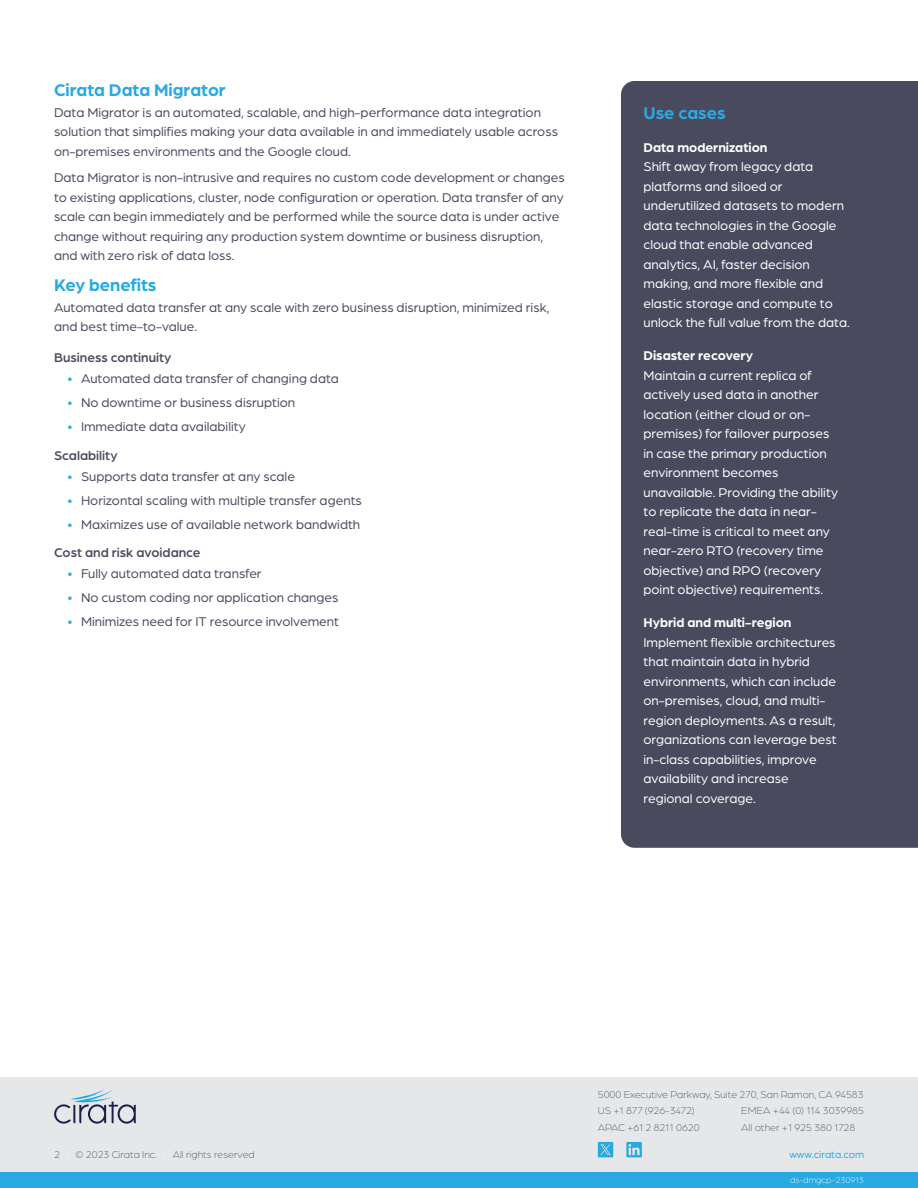
<style>
.page{position:relative;width:918px;height:1188px;background:#fff}
.page>*{position:absolute;margin:0;border:0;box-sizing:border-box;transform-origin:0 0}
.t1{font:700 18px "Arboria";color:#27aae1}
.t2{font:13.5px/19.5px "Arboria";color:#4a4a5f}
.t3{font:13.5px/19.5px "Arboria";color:#fff}
.t4{font:700 13.5px "Arboria";color:#fff}
.t5{font:500 13.5px "Arboria";color:#4a4a5f}
.t6{font:300 10.5px/16.5px "Arboria";color:#4a4a5f}
.t7{font:10.5px "Arboria";color:#27aae1}
.t8{font:300 9px "Arboria";color:#fff}
.s1{color:#27aae1}
.s2{font-weight:500}
.s3{color:#fff}
</style>
<div class="page">
<div style="left:0;top:1077px;width:918px;height:95px;background:#e6e7e8"></div>
<div style="left:0;top:1172px;width:918px;height:16px;background:#27aae1"></div>
<svg style="left:598px;top:1142px;width:15px;height:15px"></svg>
<svg style="left:626px;top:1142px;width:16px;height:15px"></svg>
<svg style="left:54px;top:1089px;width:82px;height:35px"></svg>
<div style="left:621px;top:81px;width:297px;height:767px;background:#4a4a5f"></div>
<h1 class="t1" style="left:54px;top:77px;width:173px">Cirata Data Migrator</h1>
<p class="t2" style="left:54px;top:102px;width:506px">Data Migrator is an automated, scalable, and high-performance data integration solution that simplifies making your data available in and immediately usable across on-premises environments and the Google cloud.</p>
<p class="t2" style="left:54px;top:167px;width:512px">Data Migrator is non-intrusive and requires no custom code development or changes to existing applications, cluster, node configuration or operation. Data transfer of any scale can begin immediately and be performed while the source data is under active change without requiring any production system downtime or business disruption, and with zero risk of data loss.</p>
<h1 class="t1" style="left:54px;top:272px;width:104px">Key benefits</h1>
<p class="t2" style="left:54px;top:297px;width:497px">Automated data transfer at any scale with zero business disruption, minimized risk, and best time-to-value.</p>
<p class="t5" style="left:54px;top:348px;width:119px">Business continuity</p>
<p class="t2" style="left:68px;top:368px;width:273px"><span class="s1">•</span> Automated data transfer of changing data</p>
<p class="t2" style="left:68px;top:392px;width:229px"><span class="s1">•</span> No downtime or business disruption</p>
<p class="t2" style="left:54px;top:412px;width:193px;line-height:28.5px;text-indent:14px"><span class="s1">•</span> Immediate data availability<br><span class="s2">Scalability</span></p>
<p class="t2" style="left:68px;top:466px;width:229px"><span class="s1">•</span> Supports data transfer at any scale</p>
<p class="t2" style="left:68px;top:490px;width:296px"><span class="s1">•</span> Horizontal scaling with multiple transfer agents</p>
<p class="t2" style="left:54px;top:509px;width:308px;line-height:28.5px;text-indent:14px"><span class="s1">•</span> Maximizes use of available network bandwidth<br><span class="s2">Cost and risk avoidance</span></p>
<p class="t2" style="left:68px;top:563px;width:196px"><span class="s1">•</span> Fully automated data transfer</p>
<p class="t2" style="left:68px;top:587px;width:273px"><span class="s1">•</span> No custom coding nor application changes</p>
<p class="t2" style="left:68px;top:611px;width:273px"><span class="s1">•</span> Minimizes need for IT resource involvement</p>
<h1 class="t1" style="left:644px;top:101px;width:84px">Use cases</h1>
<p class="t4" style="left:644px;top:138px;width:126px">Data modernization</p>
<p class="t3" style="left:644px;top:157px;width:208px">Shift away from legacy data platforms and siloed or underutilized datasets to modern data technologies in the Google cloud that enable advanced analytics, AI, faster decision making, and more flexible and elastic storage and compute to unlock the full value from the data.</p>
<p class="t4" style="left:644px;top:347px;width:111px">Disaster recovery</p>
<p class="t3" style="left:644px;top:365px;width:196px">Maintain a current replica of actively used data in another location (either cloud or on&shy;premises) for failover purposes in case the primary production environment becomes unavailable. Providing the ability to replicate the data in near&shy;real-time is critical to meet any near-zero RTO (recovery time objective) and RPO (recovery point objective) requirements.</p>
<p class="t4" style="left:644px;top:613px;width:150px">Hybrid and multi-region</p>
<p class="t3" style="left:644px;top:632px;width:195px">Implement flexible architectures that maintain data in hybrid environments, which can include on-premises, cloud, and multi&shy;region deployments. As a result, organizations can leverage best in-class capabilities, improve availability and increase regional coverage.</p>
<p class="t6" style="left:598px;top:1086px;width:267px">5000 Executive Parkway, Suite 270, San Ramon, CA 94583<br>US +1 877 (926-3472)<br>APAC +61 2 8211 0620</p>
<p class="t6" style="left:741px;top:1102px;width:124px">EMEA +44 (0) 114 3039985<br>All other +1 925 380 1728</p>
<p class="t6" style="left:54px;top:1146px;width:202px">2 <span class="s3">I</span> © 2023 Cirata Inc. <span class="s3">I</span> All rights reserved</p>
<p class="t7" style="left:789px;top:1147px;width:76px">www.cirata.com</p>
<p class="t8" style="left:790px;top:1174px;width:75px">ds-dmgcp-230913</p>
</div>
